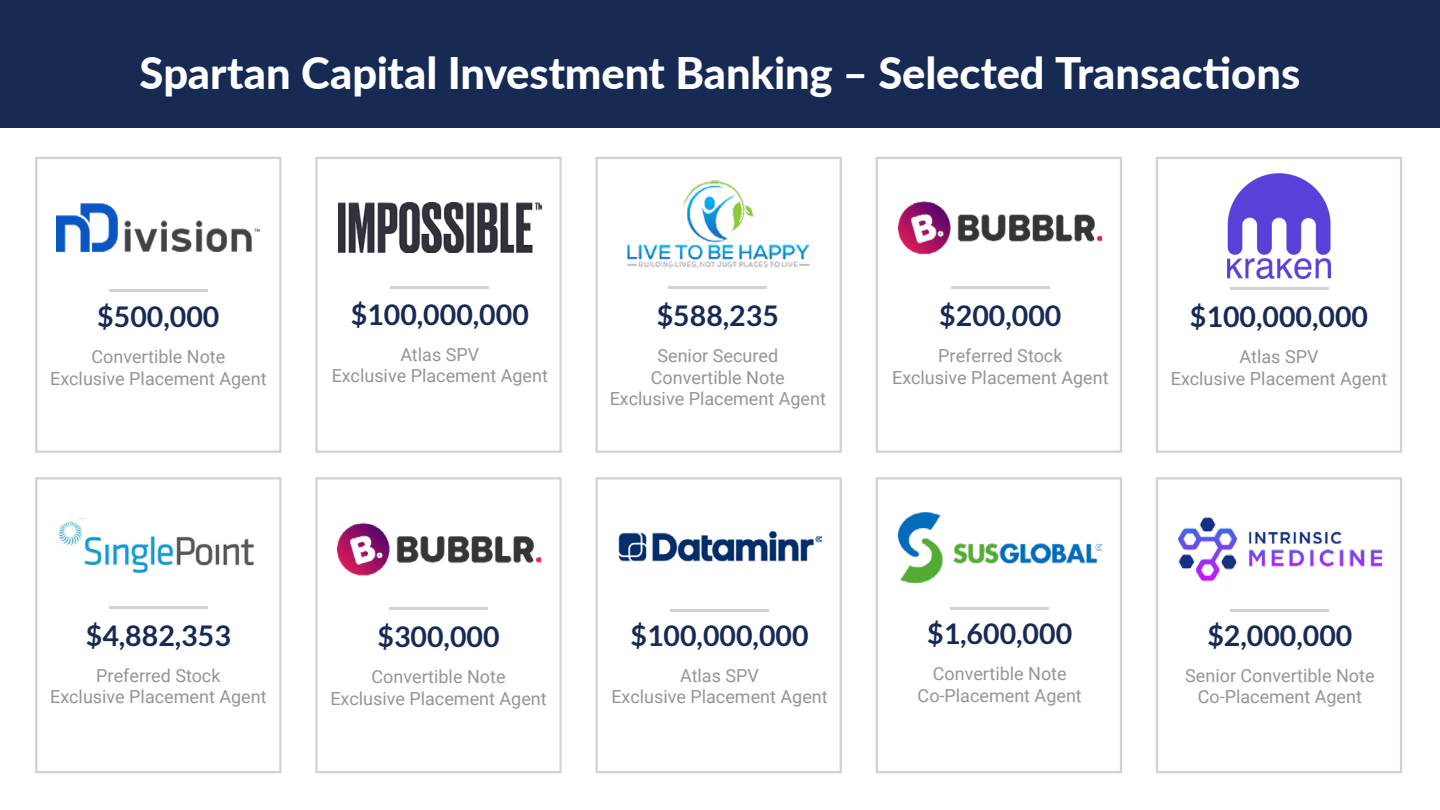
<style>
.page{position:relative;width:1440px;height:810px;background:#fff}
.page>*{position:absolute;margin:0;border:0;box-sizing:border-box;transform-origin:0 0}
.t1{font:800 43.5px "Lato";letter-spacing:-.005em;color:#fff}
.t2{font:700 28.5px "Lato";color:#172a54}
.t3{font:18px "Roboto";color:#939598}
</style>
<div class="page">
<div style="left:0;top:0;width:1440px;height:127px;background:#172a54"></div>
<div style="left:35px;top:157px;width:247px;height:296px;border:2px solid #d1d2d4"></div>
<div style="left:35px;top:477px;width:247px;height:296px;border:2px solid #d1d2d4"></div>
<div style="left:315px;top:157px;width:247px;height:296px;border:2px solid #d1d2d4"></div>
<div style="left:315px;top:477px;width:247px;height:296px;border:2px solid #d1d2d4"></div>
<div style="left:596px;top:157px;width:246px;height:296px;border:2px solid #d1d2d4"></div>
<div style="left:596px;top:477px;width:246px;height:296px;border:2px solid #d1d2d4"></div>
<div style="left:876px;top:157px;width:246px;height:296px;border:2px solid #d1d2d4"></div>
<div style="left:876px;top:477px;width:246px;height:296px;border:2px solid #d1d2d4"></div>
<div style="left:1156px;top:157px;width:246px;height:296px;border:2px solid #d1d2d4"></div>
<div style="left:1156px;top:477px;width:246px;height:296px;border:2px solid #d1d2d4"></div>
<img style="left:1178px;top:517px;width:203px;height:65px">
<hr style="left:1230px;top:609px;width:99px;height:2px;background:#d1d2d4">
<img style="left:898px;top:512px;width:203px;height:72px">
<hr style="left:950px;top:608px;width:99px;height:2px;background:#d1d2d4">
<img style="left:618px;top:530px;width:203px;height:32px">
<hr style="left:670px;top:609px;width:99px;height:2px;background:#d1d2d4">
<img style="left:337px;top:522px;width:203px;height:54px">
<hr style="left:389px;top:607px;width:99px;height:3px;background:#d1d2d4">
<img style="left:58px;top:518px;width:196px;height:56px">
<hr style="left:109px;top:606px;width:99px;height:2px;background:#d1d2d4">
<img style="left:1228px;top:173px;width:102px;height:106px">
<hr style="left:1230px;top:288px;width:98px;height:2px;background:#d1d2d4">
<img style="left:899px;top:201px;width:203px;height:54px">
<hr style="left:951px;top:286px;width:99px;height:2px;background:#d1d2d4">
<img style="left:627px;top:180px;width:183px;height:89px">
<hr style="left:668px;top:286px;width:99px;height:2px;background:#d1d2d4">
<img style="left:338px;top:202px;width:203px;height:50px">
<hr style="left:390px;top:287px;width:99px;height:2px;background:#d1d2d4">
<img style="left:57px;top:203px;width:203px;height:50px">
<hr style="left:109px;top:289px;width:99px;height:2px;background:#d1d2d4">
<p class="t1" style="left:140px;top:41px;width:1162px">Spartan Capital Investment Banking – Selected Transactions</p>
<p class="t2" style="left:97px;top:300px;width:124px">$500,000</p>
<p class="t3" style="left:91px;top:344px;width:135px">Convertible Note</p>
<p class="t3" style="left:50px;top:366px;width:218px">Exclusive Placement Agent</p>
<p class="t2" style="left:351px;top:298px;width:180px">$100,000,000</p>
<p class="t3" style="left:400px;top:342px;width:80px">Atlas SPV</p>
<p class="t3" style="left:332px;top:363px;width:218px">Exclusive Placement Agent</p>
<p class="t2" style="left:657px;top:299px;width:124px">$588,235</p>
<p class="t3" style="left:657px;top:343px;width:122px">Senior Secured</p>
<p class="t3" style="left:651px;top:365px;width:135px">Convertible Note</p>
<p class="t3" style="left:610px;top:386px;width:218px">Exclusive Placement Agent</p>
<p class="t2" style="left:939px;top:299px;width:124px">$200,000</p>
<p class="t3" style="left:938px;top:343px;width:126px">Preferred Stock</p>
<p class="t3" style="left:892px;top:365px;width:218px">Exclusive Placement Agent</p>
<p class="t2" style="left:1190px;top:301px;width:180px">$100,000,000</p>
<p class="t3" style="left:1240px;top:344px;width:80px">Atlas SPV</p>
<p class="t3" style="left:1171px;top:366px;width:218px">Exclusive Placement Agent</p>
<p class="t2" style="left:86px;top:619px;width:147px">$4,882,353</p>
<p class="t3" style="left:96px;top:663px;width:126px">Preferred Stock</p>
<p class="t3" style="left:50px;top:684px;width:218px">Exclusive Placement Agent</p>
<p class="t2" style="left:377px;top:621px;width:124px">$300,000</p>
<p class="t3" style="left:372px;top:664px;width:135px">Convertible Note</p>
<p class="t3" style="left:330px;top:686px;width:218px">Exclusive Placement Agent</p>
<p class="t2" style="left:630px;top:619px;width:180px">$100,000,000</p>
<p class="t3" style="left:680px;top:663px;width:80px">Atlas SPV</p>
<p class="t3" style="left:611px;top:684px;width:218px">Exclusive Placement Agent</p>
<p class="t2" style="left:927px;top:618px;width:147px">$1,600,000</p>
<p class="t3" style="left:933px;top:661px;width:135px">Convertible Note</p>
<p class="t3" style="left:918px;top:683px;width:166px">Co-Placement Agent</p>
<p class="t2" style="left:1207px;top:619px;width:147px">$2,000,000</p>
<p class="t3" style="left:1185px;top:663px;width:191px">Senior Convertible Note</p>
<p class="t3" style="left:1198px;top:684px;width:166px">Co-Placement Agent</p>
</div>
